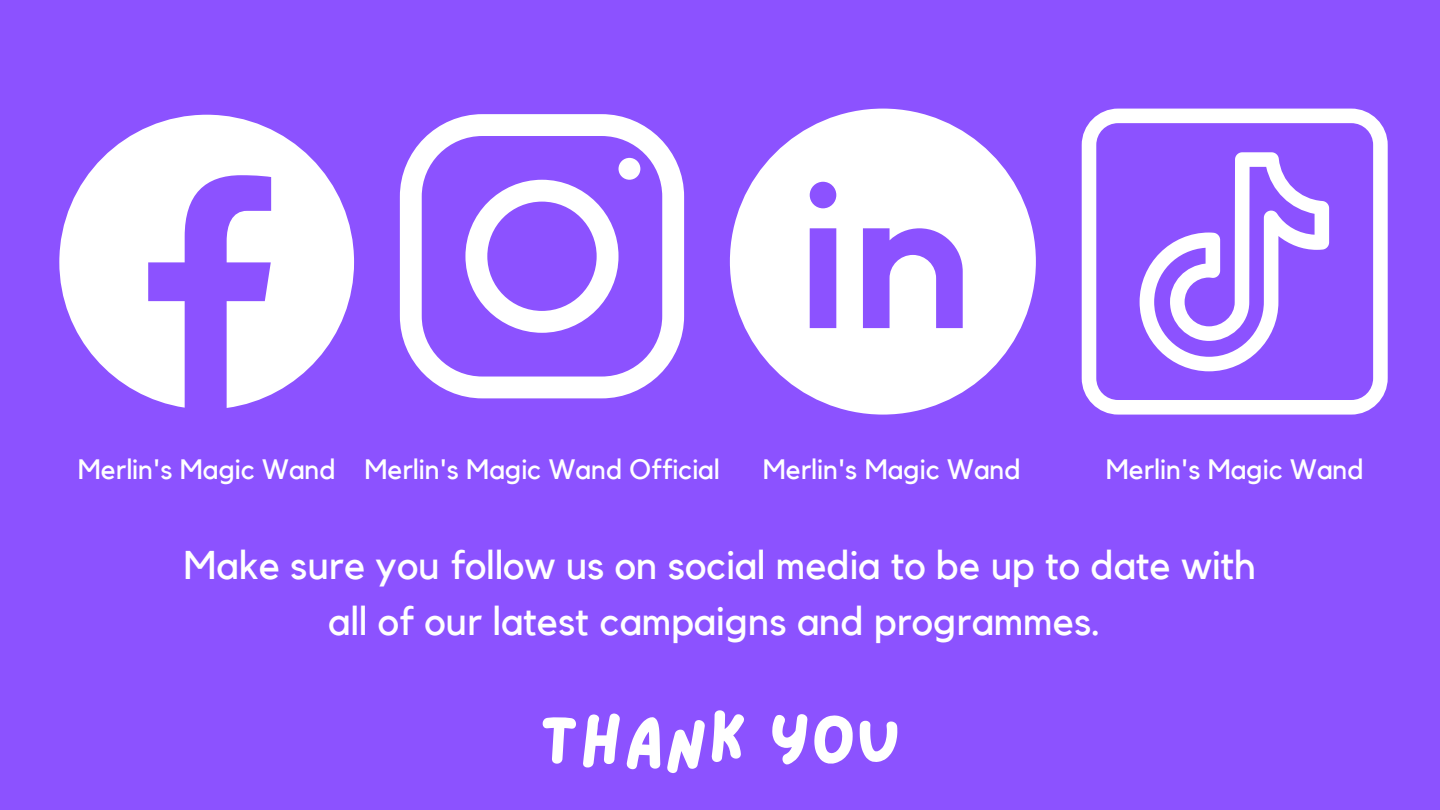
<style>
.page{position:relative;width:1440px;height:810px;background:#8c52ff}
.page>*{position:absolute;margin:0;border:0;box-sizing:border-box;transform-origin:0 0}
.t1{font:70px "Lazydog";color:#fff}
.t2{font:40px/55.5px "Kollektif";color:#fff;text-align:center}
.t3{font:28px "Kollektif";color:#fff}
</style>
<div class="page">
<svg style="left:59px;top:115px;width:295px;height:293px;fill:#fff"></svg>
<svg style="left:400px;top:114px;width:284px;height:284px"></svg>
<svg style="left:730px;top:109px;width:306px;height:306px;fill:#fff"></svg>
<svg style="left:1082px;top:109px;width:306px;height:306px"></svg>
<p class="t3" style="left:78px;top:456px;width:643px">Merlin's Magic Wand Merlin's Magic Wand Official</p>
<p class="t3" style="left:763px;top:456px;width:259px">Merlin's Magic Wand</p>
<p class="t3" style="left:1106px;top:456px;width:259px">Merlin's Magic Wand</p>
<p class="t2" style="left:184px;top:539px;width:1074px">Make sure you follow us on social media to be up to date with all of our latest campaigns and programmes.</p>
<h1 class="t1" style="left:539px;top:707px;width:363px">THANK YOU</h1>
</div>
